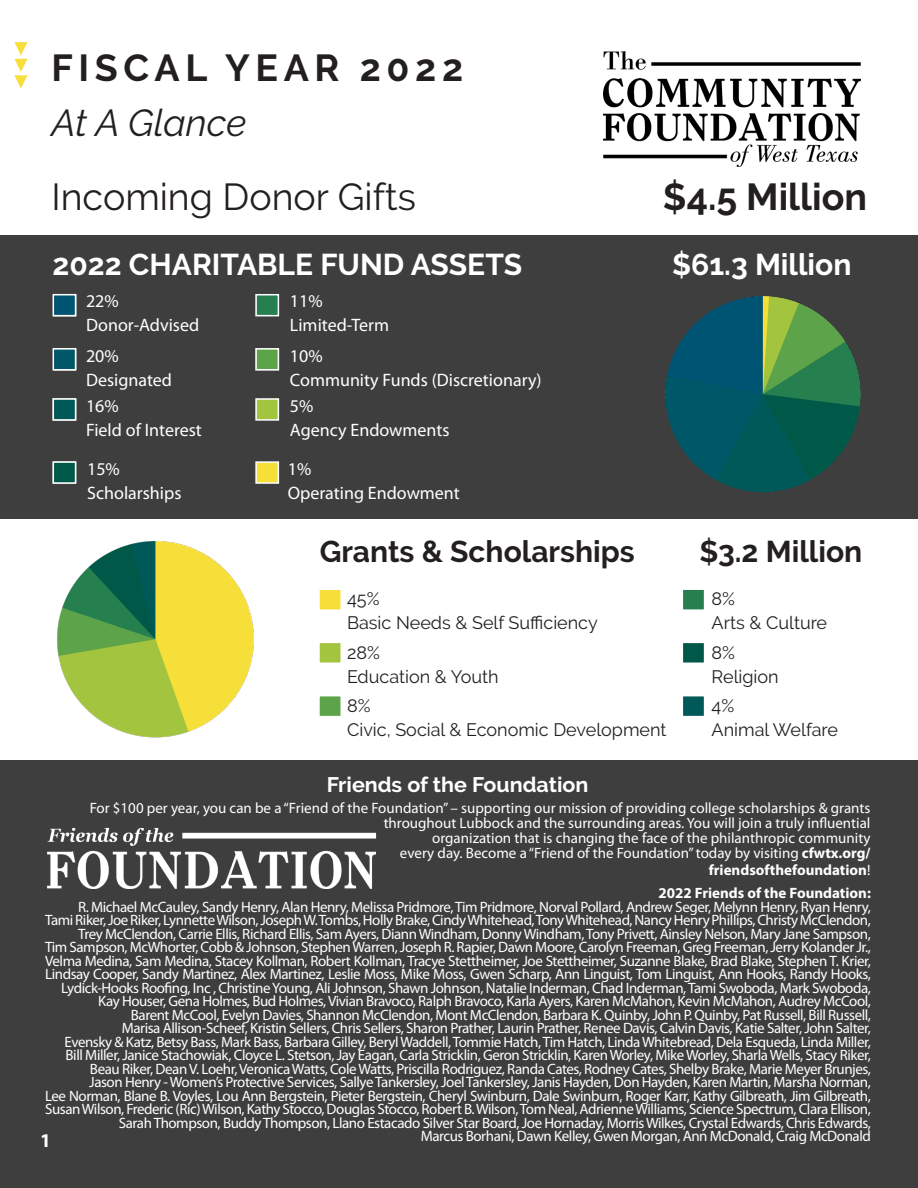
<style>
.page{position:relative;width:918px;height:1188px;background:#fff}
.page>*{position:absolute;margin:0;border:0;box-sizing:border-box;transform-origin:0 0}
.t1{font:37.5px "Raleway";color:#231f20}
.t2{font:700 37.5px "Raleway";letter-spacing:.15em;color:#231f20}
.t3{font:700 37.5px "Raleway";color:#231f20}
.t4{font:italic 37.5px "Raleway";letter-spacing:-.005em;color:#231f20}
.t5{font:700 30px "Raleway";color:#fff}
.t6{font:700 30px "Raleway";color:#231f20}
.t7{font:700 21px "Raleway";color:#fff}
.t8{font:700 19.5px "Myriad Pro";color:#fff}
.t9{font:18px "Myriad Pro";color:#fff}
.t10{font:18px "Raleway";color:#231f20}
.t11{font:15px/13.5px "Myriad Pro";letter-spacing:-.03em;color:#fff;text-align:right}
.t12{font:15px/15px "Myriad Pro";color:#fff;text-align:right}
.t13{font:700 15px "Myriad Pro";color:#fff}
.s1{font-weight:700}
.s2{font-weight:400}
</style>
<div class="page">
<div style="left:0;top:760px;width:918px;height:428px;background:#3e3e3f"></div>
<img style="left:603px;top:52px;width:257px;height:115px">
<svg style="left:14px;top:42px;width:13px;height:47px"></svg>
<div style="left:0;top:235px;width:918px;height:284px;background:#3e3e3f"></div>
<div style="left:255px;top:348px;width:24px;height:23px;background:#5da34a;border:2px solid #fff"></div>
<div style="left:53px;top:348px;width:23px;height:23px;background:#005768;border:2px solid #fff"></div>
<div style="left:255px;top:294px;width:24px;height:22px;background:#267f4f;border:2px solid #fff"></div>
<div style="left:53px;top:294px;width:23px;height:22px;background:#005473;border:2px solid #fff"></div>
<div style="left:255px;top:461px;width:24px;height:23px;background:#f7df3a;border:2px solid #fff"></div>
<div style="left:53px;top:461px;width:23px;height:23px;background:#005948;border:2px solid #fff"></div>
<div style="left:255px;top:398px;width:24px;height:23px;background:#a3c43f;border:2px solid #fff"></div>
<div style="left:53px;top:398px;width:23px;height:23px;background:#005959;border:2px solid #fff"></div>
<img style="left:665px;top:296px;width:196px;height:196px">
<img style="left:57px;top:541px;width:197px;height:197px">
<div style="left:682px;top:642px;width:23px;height:22px;background:#005948;border:2px solid #fff"></div>
<div style="left:318px;top:642px;width:24px;height:22px;background:#a3c43f;border:2px solid #fff"></div>
<div style="left:682px;top:589px;width:23px;height:22px;background:#267f4f;border:2px solid #fff"></div>
<div style="left:318px;top:589px;width:24px;height:22px;background:#f7df3a;border:2px solid #fff"></div>
<div style="left:318px;top:695px;width:24px;height:22px;background:#5da34a;border:2px solid #fff"></div>
<div style="left:682px;top:695px;width:23px;height:22px;background:#005959;border:2px solid #fff"></div>
<img style="left:47px;top:827px;width:330px;height:62px">
<p class="t2" style="left:51px;top:46px;width:413px">FISCAL YEAR 2022</p>
<p class="t4" style="left:51px;top:101px;width:196px">At A Glance</p>
<p class="t1" style="left:51px;top:176px;width:366px">Incoming Donor Gifts</p>
<p class="t3" style="left:663px;top:176px;width:206px">$4.5 Million</p>
<p class="t5" style="left:53px;top:247px;width:471px">2022 CHARITABLE FUND ASSETS</p>
<p class="t5" style="left:672px;top:247px;width:181px">$61.3 Million</p>
<p class="t9" style="left:86px;top:290px;width:34px">22%</p>
<p class="t9" style="left:86px;top:314px;width:115px">Donor-Advised</p>
<p class="t9" style="left:290px;top:290px;width:34px">11%</p>
<p class="t9" style="left:290px;top:314px;width:101px">Limited-Term</p>
<p class="t9" style="left:86px;top:344px;width:34px">20%</p>
<p class="t9" style="left:86px;top:368px;width:87px">Designated</p>
<p class="t9" style="left:290px;top:344px;width:34px">10%</p>
<p class="t9" style="left:290px;top:368px;width:253px">Community Funds (Discretionary)</p>
<p class="t9" style="left:86px;top:395px;width:34px">16%</p>
<p class="t9" style="left:86px;top:419px;width:117px">Field of Interest</p>
<p class="t9" style="left:290px;top:395px;width:25px">5%</p>
<p class="t9" style="left:290px;top:419px;width:161px">Agency Endowments</p>
<p class="t9" style="left:87px;top:458px;width:34px">15%</p>
<p class="t9" style="left:87px;top:482px;width:96px">Scholarships</p>
<p class="t9" style="left:288px;top:458px;width:25px">1%</p>
<p class="t9" style="left:288px;top:482px;width:174px">Operating Endowment</p>
<p class="t6" style="left:320px;top:534px;width:317px">Grants &amp; Scholarships</p>
<p class="t6" style="left:699px;top:534px;width:164px">$3.2 Million</p>
<p class="t10" style="left:347px;top:589px;width:34px">45%</p>
<p class="t10" style="left:347px;top:613px;width:252px">Basic Needs &amp; Self Sufficiency</p>
<p class="t10" style="left:712px;top:589px;width:25px">8%</p>
<p class="t10" style="left:712px;top:613px;width:117px">Arts &amp; Culture</p>
<p class="t10" style="left:347px;top:642px;width:34px">28%</p>
<p class="t10" style="left:347px;top:666px;width:153px">Education &amp; Youth</p>
<p class="t10" style="left:712px;top:642px;width:25px">8%</p>
<p class="t10" style="left:712px;top:666px;width:69px">Religion</p>
<p class="t10" style="left:347px;top:695px;width:25px">8%</p>
<p class="t10" style="left:347px;top:719px;width:321px">Civic, Social &amp; Economic Development</p>
<p class="t7" style="left:327px;top:772px;width:263px">Friends of the Foundation</p>
<p class="t12" style="left:90px;top:801px;width:782px">For $100 per year, you can be a “Friend of the Foundation” – supporting our mission of providing college scholarships &amp; grants throughout Lubbock and the surrounding areas. You will join a truly influential<br>organization that is changing the face of the philanthropic community<br>every day. Become a “Friend of the Foundation” today by visiting <span class="s1">cfwtx.org/</span></p>
<p class="t13" style="left:709px;top:860px;width:163px">friendsofthefoundation<span class="s2">!</span></p>
<p class="t13" style="left:659px;top:884px;width:214px">2022 Friends of the Foundation:</p>
<p class="t11" style="left:78px;top:900px;width:794px">R. Michael McCauley, Sandy Henry, Alan Henry, Melissa Pridmore, Tim Pridmore, Norval Pollard, Andrew Seger, Melynn Henry, Ryan Henry,</p>
<p class="t11" style="left:45px;top:913px;width:827px">Tami Riker, Joe Riker, Lynnette Wilson, Joseph W. Tombs, Holly Brake, Cindy Whitehead, Tony Whitehead, Nancy Henry Phillips, Christy McClendon,<br>Trey McClendon, Carrie Ellis, Richard Ellis, Sam Ayers, Diann Windham, Donny Windham, Tony Privett, Ainsley Nelson, Mary Jane Sampson,</p>
<p class="t11" style="left:45px;top:940px;width:827px">Tim Sampson, McWhorter, Cobb &amp; Johnson, Stephen Warren, Joseph R. Rapier, Dawn Moore, Carolyn Freeman, Greg Freeman, Jerry Kolander Jr., Velma Medina, Sam Medina, Stacey Kollman, Robert Kollman, Tracye Stettheimer, Joe Stettheimer, Suzanne Blake, Brad Blake, Stephen T. Krier, Lindsay Cooper, Sandy Martinez, Alex Martinez, Leslie Moss, Mike Moss, Gwen Scharp, Ann Linguist, Tom Linguist, Ann Hooks, Randy Hooks, Lydick-Hooks Roofing, Inc , Christine Young, Ali Johnson, Shawn Johnson, Natalie Inderman, Chad Inderman, Tami Swoboda, Mark Swoboda,</p>
<p class="t11" style="left:98px;top:994px;width:774px">Kay Houser, Gena Holmes, Bud Holmes, Vivian Bravoco, Ralph Bravoco, Karla Ayers, Karen McMahon, Kevin McMahon, Audrey McCool,</p>
<p class="t11" style="left:131px;top:1008px;width:741px">Barent McCool, Evelyn Davies, Shannon McClendon, Mont McClendon, Barbara K. Quinby, John P. Quinby, Pat Russell, Bill Russell,</p>
<p class="t11" style="left:122px;top:1021px;width:751px">Marisa Allison-Scheef, Kristin Sellers, Chris Sellers, Sharon Prather, Laurin Prather, Renee Davis, Calvin Davis, Katie Salter, John Salter,</p>
<p class="t11" style="left:65px;top:1035px;width:808px">Evensky &amp; Katz, Betsy Bass, Mark Bass, Barbara Gilley, Beryl Waddell, Tommie Hatch, Tim Hatch, Linda Whitebread, Dela Esqueda, Linda Miller,</p>
<p class="t11" style="left:66px;top:1048px;width:807px">Bill Miller, Janice Stachowiak, Cloyce L. Stetson, Jay Eagan, Carla Stricklin, Geron Stricklin, Karen Worley, Mike Worley, Sharla Wells, Stacy Riker,</p>
<p class="t11" style="left:90px;top:1062px;width:782px">Beau Riker, Dean V. Loehr, Veronica Watts, Cole Watts, Priscilla Rodriguez, Randa Cates, Rodney Cates, Shelby Brake, Marie Meyer Brunjes,</p>
<p class="t11" style="left:89px;top:1075px;width:783px">Jason Henry - Women’s Protective Services, Sallye Tankersley, Joel Tankersley, Janis Hayden, Don Hayden, Karen Martin, Marsha Norman,</p>
<p class="t11" style="left:45px;top:1089px;width:827px">Lee Norman, Blane B. Voyles, Lou Ann Bergstein, Pieter Bergstein, Cheryl Swinburn, Dale Swinburn, Roger Karr, Kathy Gilbreath, Jim Gilbreath,<br>Susan Wilson, Frederic (Ric) Wilson, Kathy Stocco, Douglas Stocco, Robert B. Wilson, Tom Neal, Adrienne Williams, Science Spectrum, Clara Ellison,<br>Sarah Thompson, Buddy Thompson, Llano Estacado Silver Star Board, Joe Hornaday, Morris Wilkes, Crystal Edwards, Chris Edwards,</p>
<p class="t11" style="left:421px;top:1129px;width:452px">Marcus Borhani, Dawn Kelley, Gwen Morgan, Ann McDonald, Craig McDonald</p>
<p class="t10" style="left:712px;top:695px;width:24px">4%</p>
<p class="t10" style="left:712px;top:719px;width:128px">Animal Welfare</p>
<p class="t8" style="left:40px;top:1127px;width:12px">1</p>
</div>
